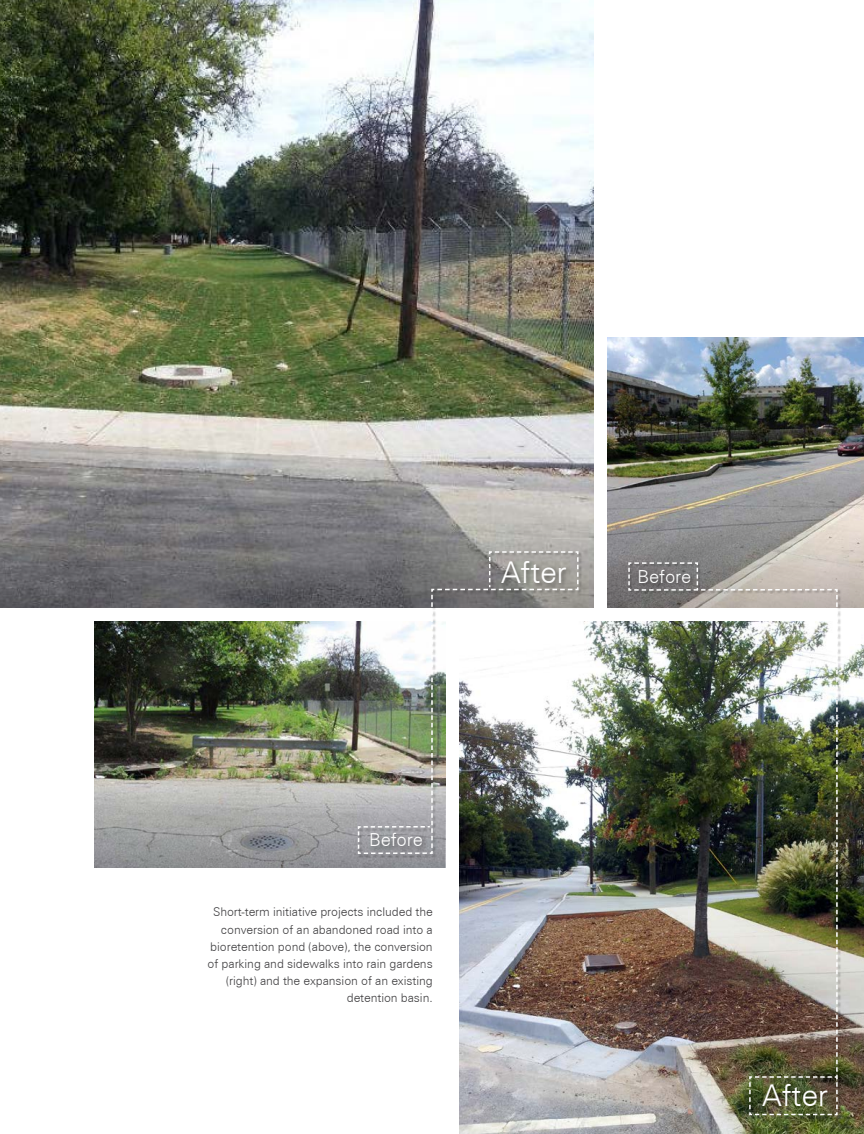
<style>
.page{position:relative;width:864px;height:1134px;background:#fff}
.page>*{position:absolute;margin:0;border:0;box-sizing:border-box;transform-origin:0 0}
.t1{font:300 30px "Zurich BT";letter-spacing:-.005em;color:#fff}
.t2{font:300 18px "Zurich BT";letter-spacing:-.005em;color:#fff}
.t3{font:300 12px/17.2px "Zurich BT";letter-spacing:-.005em;color:#414042;text-align:right}
</style>
<div class="page">
<img style="left:459px;top:621px;width:405px;height:513px">
<img style="left:608px;top:338px;width:256px;height:170px">
<svg style="left:608px;top:508px;width:256px;height:100px;background:#a19e9b"></svg>
<img style="left:0;top:0;width:594px;height:508px">
<svg style="left:0;top:508px;width:594px;height:100px;background:#79787a"></svg>
<img style="left:94px;top:621px;width:263px;height:163px">
<svg style="left:94px;top:784px;width:352px;height:83px;background:#a4a5a5"></svg>
<div style="left:358px;top:551px;width:225px;height:307px;background:#000;opacity:.3"></div>
<img style="left:357px;top:550px;width:222px;height:305px">
<div style="left:628px;top:562px;width:214px;height:557px;background:#000;opacity:.3"></div>
<img style="left:628px;top:562px;width:210px;height:554px">
<h1 class="t1" style="left:501px;top:554px;width:67px">After</h1>
<h2 class="t2" style="left:638px;top:565px;width:55px">Before</h2>
<h2 class="t2" style="left:369px;top:829px;width:55px">Before</h2>
<p class="t3" style="left:208px;top:903px;width:227px">Short-term initiative projects included the conversion of an abandoned road into a bioretention pond (above), the conversion of parking and sidewalks into rain gardens (right) and the expansion of an existing detention basin.</p>
<h1 class="t1" style="left:762px;top:1077px;width:67px">After</h1>
</div>
